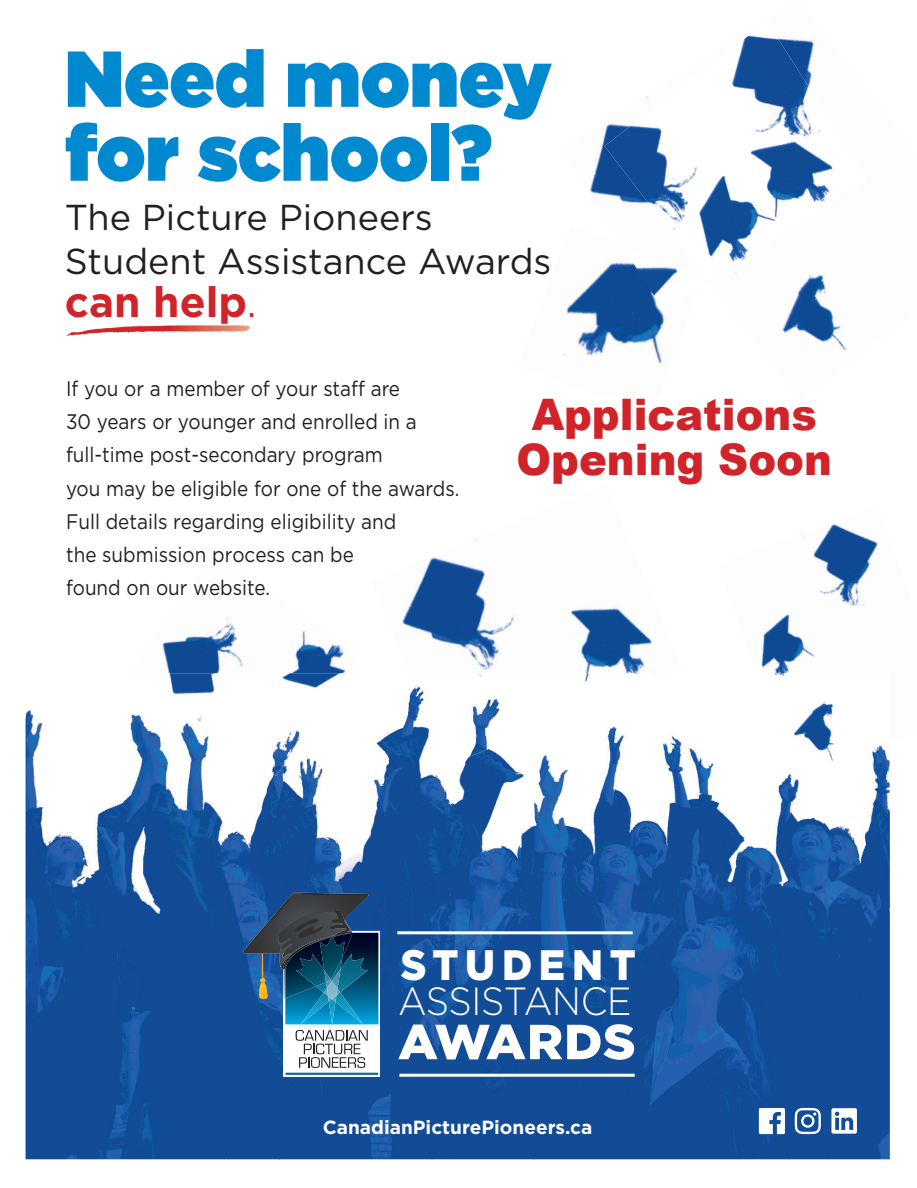
<style>
.page{position:relative;width:917px;height:1188px;background:#fff}
.page>*{position:absolute;margin:0;border:0;box-sizing:border-box;transform-origin:0 0}
.t1{font:900 79.05px/73.9px "Gotham";color:#0089cf;scale:.96 1}
.t2{font:900 49.2px "Gotham";letter-spacing:.01em;color:#fff}
.t3{font:900 43.5px/45.3px "Arial";color:#d1232a;text-align:center;scale:.96 1}
.t4{font:700 42.45px "Gotham";color:#d1232a}
.t5{font:900 42.45px "Gotham";letter-spacing:.17em;color:#fff;scale:.93 1}
.t6{font:300 39.15px "Gotham";letter-spacing:-.01em;color:#fff;scale:.93 1}
.t7{font:36px/43.7px "Gotham";color:#231f20}
.t8{font:21px/33.2px "Gotham";color:#231f20;scale:.9 1}
.t9{font:700 19.05px "Gotham";color:#fff}
.s1{font-weight:400;font-size:37.05px}
</style>
<div class="page">
<img style="left:26px;top:710px;width:202px;height:449px">
<img style="left:280px;top:702px;width:151px;height:457px">
<img style="left:534px;top:736px;width:253px;height:423px">
<img style="left:228px;top:776px;width:52px;height:383px">
<img style="left:431px;top:766px;width:103px;height:393px">
<img style="left:787px;top:777px;width:102px;height:382px">
<img style="left:162px;top:617px;width:184px;height:56px">
<img style="left:132px;top:673px;width:217px;height:103px">
<img style="left:66px;top:325px;width:184px;height:11px">
<img style="left:402px;top:537px;width:250px;height:136px">
<img style="left:409px;top:673px;width:262px;height:93px">
<img style="left:717px;top:524px;width:161px;height:218px">
<img style="left:756px;top:673px;width:133px;height:104px">
<img style="left:589px;top:136px;width:15px;height:59px">
<img style="left:563px;top:270px;width:102px;height:94px">
<img style="left:624px;top:282px;width:43px;height:29px">
<img style="left:782px;top:282px;width:64px;height:69px">
<img style="left:604px;top:35px;width:237px;height:247px">
<hr style="left:397px;top:931px;width:235px;height:3px;background:#fff">
<hr style="left:399px;top:1074px;width:235px;height:3px;background:#fff">
<div style="left:283px;top:931px;width:97px;height:146px;background:#fff"></div>
<hr style="left:285px;top:1073px;width:93px;height:2px;background:#0068a9">
<svg style="left:295px;top:1030px;width:73px;height:38px"></svg>
<svg style="left:243px;top:893px;width:135px;height:131px;background:#1f5478"></svg>
<svg style="left:794px;top:1108px;width:26px;height:26px"></svg>
<svg style="left:758px;top:1108px;width:26px;height:26px"></svg>
<svg style="left:831px;top:1108px;width:26px;height:26px"></svg>
<h1 class="t1" style="left:65px;top:40px;width:509px">Need money for school?</h1>
<h3 class="t7" style="left:65px;top:195px;width:488px">The Picture Pioneers<br>Student Assistance Awards</h3>
<h3 class="t4" style="left:65px;top:278px;width:193px">can help<span class="s1">.</span></h3>
<p class="t8" style="left:66px;top:372px;width:438px">If you or a member of your staff are<br>30 years or younger and enrolled in a full-time post-secondary program<br>you may be eligible for one of the awards.<br>Full details regarding eligibility and<br>the submission process can be<br>found on our website.</p>
<h3 class="t3" style="left:516px;top:391px;width:330px">Applications<br>Opening Soon</h3>
<h3 class="t5" style="left:400px;top:941px;width:254px">STUDENT</h3>
<h3 class="t6" style="left:398px;top:980px;width:253px">ASSISTANCE</h3>
<h2 class="t2" style="left:398px;top:1013px;width:239px">AWARDS</h2>
<p class="t9" style="left:322px;top:1116px;width:271px">CanadianPicturePioneers.ca</p>
</div>
